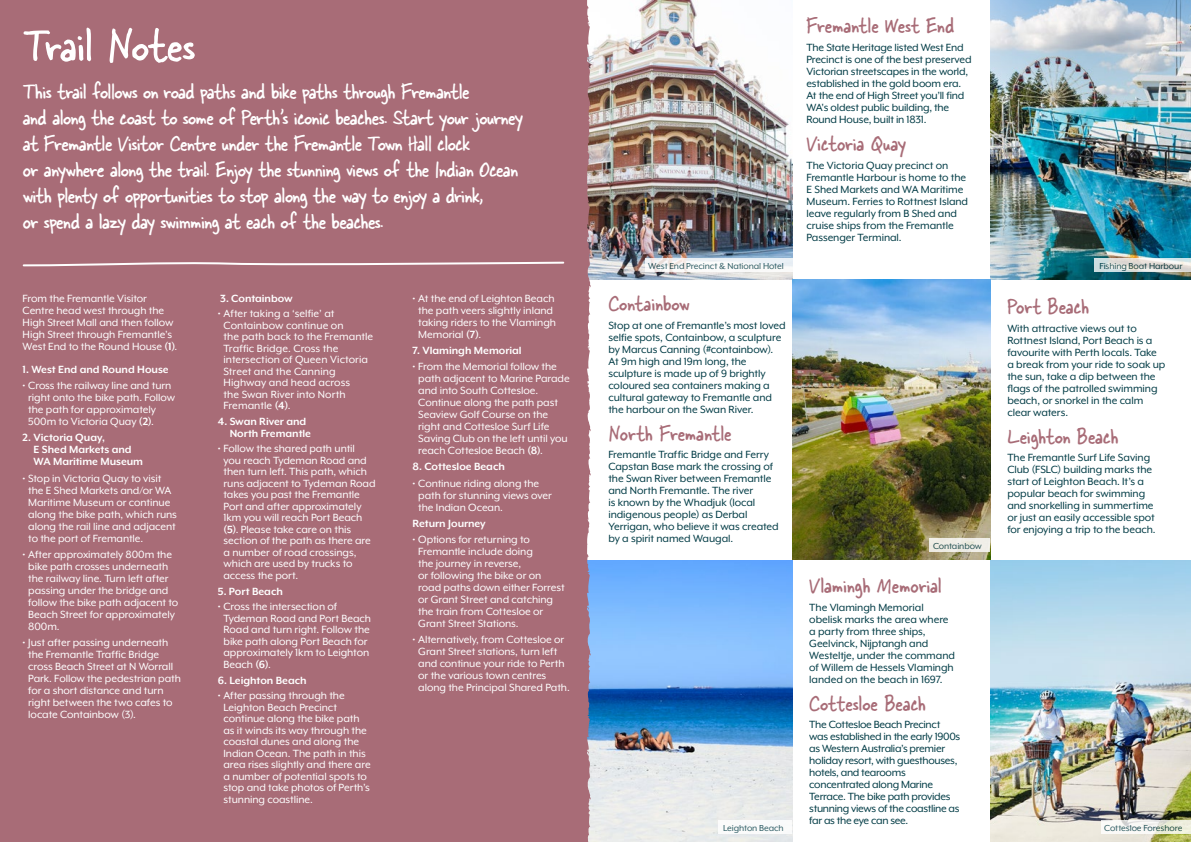
<style>
.page{position:relative;width:1191px;height:842px;background:#fff}
.page>*{position:absolute;margin:0;border:0;box-sizing:border-box;transform-origin:0 0}
.t1{font:52px "Skippy Sharp";letter-spacing:-.015em;color:#fff}
.t2{font:24px/26px "Skippy Sharp";letter-spacing:-.025em;color:#fff}
.t3{font:24px "Skippy Sharp";letter-spacing:-.005em;color:#a86c77}
.t4{font:12px/12px "Mr Eaves XL Mod OT";letter-spacing:-.005em;color:#fff}
.t5{font:12px/12px "Mr Eaves XL Mod OT";letter-spacing:-.01em;color:#003b45}
.t6{font:700 12px/12px "Mr Eaves XL Mod OT";color:#fff}
.t7{font:10px "Mr Eaves XL Mod OT";letter-spacing:-.01em;color:#003b45}
.s1{font-weight:700}
</style>
<div class="page">
<img style="left:0;top:0;width:1191px;height:842px">
<div style="left:718px;top:820px;width:74px;height:14px;background:#fff"></div>
<svg style="left:1101px;top:820px;width:90px;height:14px"></svg>
<div style="left:929px;top:538px;width:61px;height:14px;background:#efede6"></div>
<svg style="left:645px;top:258px;width:147px;height:13px"></svg>
<svg style="left:1094px;top:258px;width:97px;height:13px"></svg>
<h1 class="t1" style="left:23px;top:8px;width:174px">Trail Notes</h1>
<p class="t2" style="left:23px;top:77px;width:502px">This trail follows on road paths and bike paths through Fremantle<br>and along the coast to some of Perth’s iconic beaches. Start your journey at Fremantle Visitor Centre under the Fremantle Town Hall clock<br>or anywhere along the trail. Enjoy the stunning views of the Indian Ocean with plenty of opportunities to stop along the way to enjoy a drink,<br>or spend a lazy day swimming at each of the beaches.</p>
<p class="t4" style="left:23px;top:292px;width:156px">From the Fremantle Visitor<br>Centre head west through the<br>High Street Mall and then follow<br>High Street through Fremantle’s<br>West End to the Round House <span class="s1">(1)</span>.</p>
<p class="t6" style="left:23px;top:363px;width:148px">1. West End and Round House</p>
<p class="t4" style="left:28px;top:380px;width:148px;text-indent:-6px">• Cross the railway line and turn right onto the bike path. Follow the path for approximately<br>500m to Victoria Quay <span class="s1">(2)</span>.</p>
<p class="t6" style="left:34px;top:432px;width:111px;text-indent:-11px">2. Victoria Quay,<br>E Shed Markets and<br>WA Maritime Museum</p>
<p class="t4" style="left:28px;top:472px;width:150px;text-indent:-6px">• Stop in Victoria Quay to visit the E Shed Markets and/or WA<br>Maritime Museum or continue along the bike path, which runs along the rail line and adjacent to the port of Fremantle.</p>
<p class="t4" style="left:28px;top:548px;width:151px;text-indent:-6px">• After approximately 800m the bike path crosses underneath the railway line. Turn left after passing under the bridge and follow the bike path adjacent to<br>Beach Street for approximately<br>800m.</p>
<p class="t4" style="left:28px;top:637px;width:154px;text-indent:-6px">• Just after passing underneath the Fremantle Traffic Bridge cross Beach Street at N Worrall<br>Park. Follow the pedestrian path for a short distance and turn right between the two cafes to locate Containbow (3).</p>
<p class="t6" style="left:220px;top:292px;width:74px">3. Containbow</p>
<p class="t4" style="left:223px;top:308px;width:151px;line-height:11.5px;text-indent:-6px">• After taking a ‘selfie’ at<br>Containbow continue on<br>the path back to the Fremantle<br>Traffic Bridge. Cross the intersection of Queen Victoria<br>Street and the Canning<br>Highway and head across<br>the Swan River into North<br>Fremantle <span class="s1">(4)</span>.</p>
<p class="t6" style="left:230px;top:416px;width:83px;line-height:11.5px;text-indent:-12px">4. Swan River and<br>North Fremantle</p>
<p class="t4" style="left:223px;top:443px;width:154px;line-height:11.5px;text-indent:-6px">• Follow the shared path until<br>you reach Tydeman Road and then turn left. This path, which runs adjacent to Tydeman Road takes you past the Fremantle<br>Port and after approximately<br>1km you will reach Port Beach <span class="s1">(5)</span>. Please take care on this section of the path as there are a number of road crossings, which are used by trucks to access the port.</p>
<p class="t6" style="left:218px;top:585px;width:67px">5. Port Beach</p>
<p class="t4" style="left:223px;top:601px;width:149px;line-height:11.5px;text-indent:-6px">• Cross the intersection of<br>Tydeman Road and Port Beach<br>Road and turn right. Follow the bike path along Port Beach for approximately 1km to Leighton<br>Beach <span class="s1">(6)</span>.</p>
<p class="t6" style="left:218px;top:674px;width:90px">6. Leighton Beach</p>
<p class="t4" style="left:223px;top:690px;width:149px;line-height:11.5px;text-indent:-6px">• After passing through the<br>Leighton Beach Precinct continue along the bike path as it winds its way through the coastal dunes and along the<br>Indian Ocean. The path in this area rises slightly and there are a number of potential spots to stop and take photos of Perth’s stunning coastline.</p>
<p class="t4" style="left:418px;top:292px;width:139px;text-indent:-6px">• At the end of Leighton Beach the path veers slightly inland taking riders to the Vlamingh<br>Memorial <span class="s1">(7)</span>.</p>
<p class="t6" style="left:412px;top:344px;width:111px">7. Vlamingh Memorial</p>
<p class="t4" style="left:418px;top:360px;width:153px;text-indent:-6px">• From the Memorial follow the path adjacent to Marine Parade and into South Cottesloe.<br>Continue along the path past<br>Seaview Golf Course on the right and Cottesloe Surf Life<br>Saving Club on the left until you reach Cottesloe Beach <span class="s1">(8)</span>.</p>
<p class="t6" style="left:412px;top:461px;width:94px">8. Cottesloe Beach</p>
<p class="t4" style="left:418px;top:477px;width:135px;text-indent:-6px">• Continue riding along the path for stunning views over the Indian Ocean.</p>
<p class="t6" style="left:412px;top:517px;width:75px">Return Journey</p>
<p class="t4" style="left:418px;top:533px;width:148px;text-indent:-6px">• Options for returning to<br>Fremantle include doing<br>the journey in reverse,<br>or following the bike or on road paths down either Forrest or Grant Street and catching the train from Cottesloe or<br>Grant Street Stations.</p>
<p class="t4" style="left:418px;top:634px;width:153px;text-indent:-6px">• Alternatively, from Cottesloe or<br>Grant Street stations, turn left and continue your ride to Perth or the various town centres along the Principal Shared Path.</p>
<h2 class="t3" style="left:806px;top:8px;width:149px">Fremantle West End</h2>
<p class="t5" style="left:806px;top:41px;width:167px">The State Heritage listed West End Precinct is one of the best preserved Victorian streetscapes in the world, established in the gold boom era.<br>At the end of High Street you’ll find WA's oldest public building, the Round House, built in 1831.</p>
<h2 class="t3" style="left:806px;top:126px;width:101px">Victoria Quay</h2>
<p class="t5" style="left:806px;top:159px;width:163px">The Victoria Quay precinct on<br>Fremantle Harbour is home to the<br>E Shed Markets and WA Maritime<br>Museum. Ferries to Rottnest Island leave regularly from B Shed and cruise ships from the Fremantle<br>Passenger Terminal.</p>
<p class="t7" style="left:648px;top:261px;width:137px">West End Precinct &amp; National Hotel</p>
<p class="t7" style="left:1099px;top:261px;width:85px">Fishing Boat Harbour</p>
<h2 class="t3" style="left:608px;top:286px;width:83px">Containbow</h2>
<p class="t5" style="left:608px;top:319px;width:179px">Stop at one of Fremantle’s most loved selfie spots, Containbow, a sculpture by Marcus Canning (#containbow).<br>At 9m high and 19m long, the sculpture is made up of 9 brightly coloured sea containers making a cultural gateway to Fremantle and the harbour on the Swan River.</p>
<h2 class="t3" style="left:608px;top:416px;width:125px">North Fremantle</h2>
<p class="t5" style="left:608px;top:449px;width:172px">Fremantle Traffic Bridge and Ferry<br>Capstan Base mark the crossing of the Swan River between Fremantle and North Fremantle. The river<br>is known by the Whadjuk (local indigenous people) as Derbal<br>Yerrigan, who believe it was created by a spirit named Waugal.</p>
<p class="t7" style="left:933px;top:541px;width:50px">Containbow</p>
<h2 class="t3" style="left:1007px;top:289px;width:83px">Port Beach</h2>
<p class="t5" style="left:1007px;top:322px;width:160px">With attractive views out to<br>Rottnest Island, Port Beach is a favourite with Perth locals. Take a break from your ride to soak up the sun, take a dip between the flags of the patrolled swimming beach, or snorkel in the calm clear waters.</p>
<h2 class="t3" style="left:1007px;top:419px;width:113px">Leighton Beach</h2>
<p class="t5" style="left:1007px;top:452px;width:150px">The Fremantle Surf Life Saving<br>Club (FSLC) building marks the start of Leighton Beach. It’s a popular beach for swimming and snorkelling in summertime or just an easily accessible spot for enjoying a trip to the beach.</p>
<h2 class="t3" style="left:809px;top:568px;width:134px">Vlamingh Memorial</h2>
<p class="t5" style="left:809px;top:601px;width:147px">The Vlamingh Memorial obelisk marks the area where a party from three ships,<br>Geelvinck, Nijptangh and<br>Westeltje, under the command of Willem de Hessels Vlamingh landed on the beach in 1697.</p>
<h2 class="t3" style="left:809px;top:686px;width:118px">Cottesloe Beach</h2>
<p class="t5" style="left:809px;top:719px;width:152px">The Cottesloe Beach Precinct was established in the early 1900s as Western Australia’s premier holiday resort, with guesthouses, hotels, and tearooms concentrated along Marine<br>Terrace. The bike path provides stunning views of the coastline as far as the eye can see.</p>
<p class="t7" style="left:723px;top:823px;width:62px">Leighton Beach</p>
<p class="t7" style="left:1104px;top:823px;width:80px">Cottesloe Foreshore</p>
</div>
